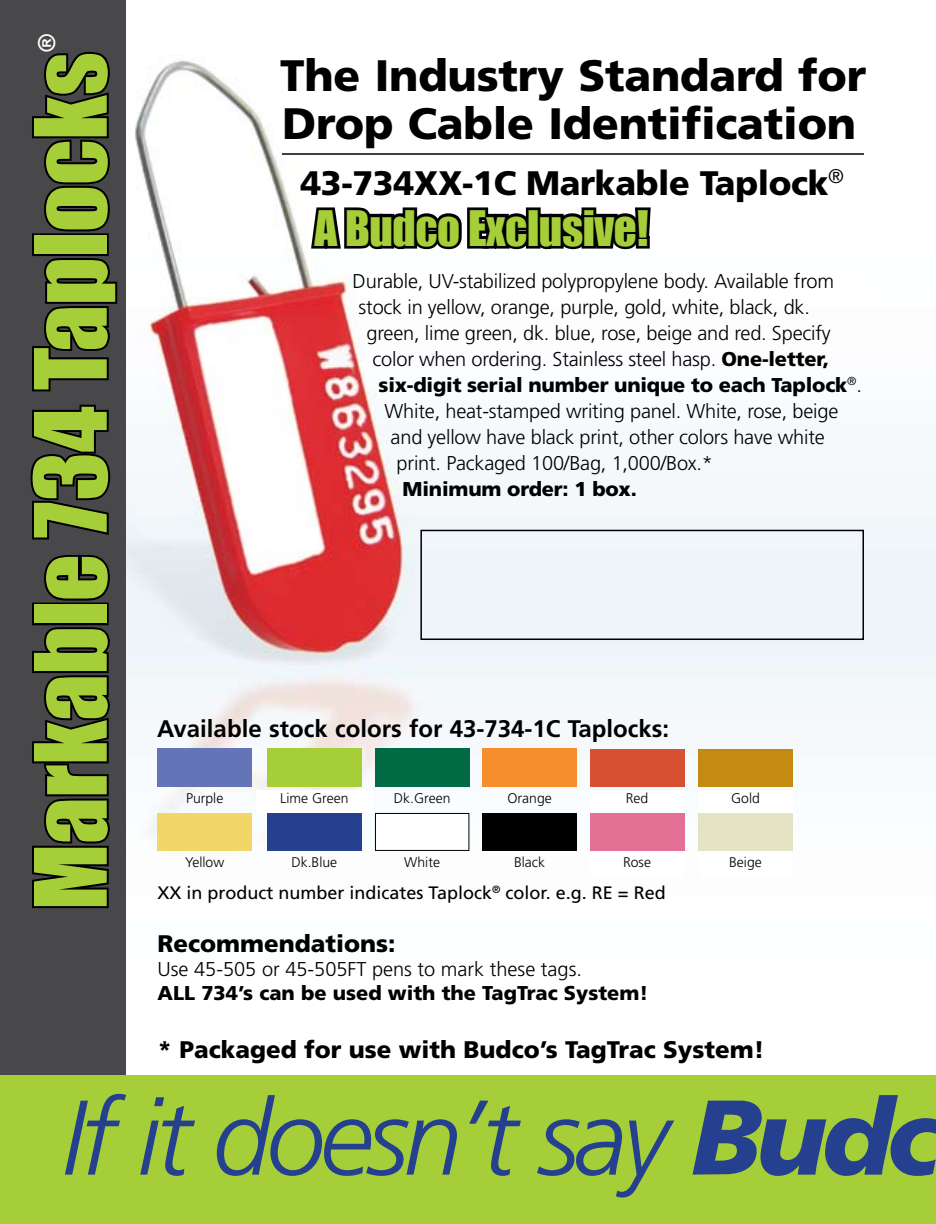
<style>
.page{position:relative;width:936px;height:1224px;background:#fff}
.page>*{position:absolute;margin:0;border:0;box-sizing:border-box;transform-origin:0 0}
.t1{font:italic 300 106px "Frutiger";letter-spacing:-.05em;color:#25408f}
.t2{font:92px "Impact";color:#a6ce39}
.t3{font:700 60px "Frutiger";color:#25408f}
.t4{font:45px "Impact";letter-spacing:-.01em;color:#a6ce39}
.t5{font:900 44px/48px "Frutiger";letter-spacing:-.005em;color:#000}
.t6{font:900 34px "Frutiger";letter-spacing:-.01em;color:#000}
.t7{font:900 24px "Frutiger";color:#000}
.t8{font:700 24px "Frutiger";color:#000}
.t9{font:23.4px "Impact";color:#fff}
.t10{font:300 20px "Frutiger";letter-spacing:-.01em;color:#000}
.t11{font:900 20px "Frutiger";letter-spacing:-.01em;color:#000}
.t12{font:18px "Frutiger";color:#000}
.t13{font:300 14px "Frutiger";color:#000}
.s1{font-weight:900}
.s2{font-weight:300}
</style>
<div class="page">
<img style="left:126px;top:60px;width:810px;height:1016px">
<div style="left:0;top:0;width:126px;height:1079px;background:#48484a"></div>
<svg style="left:308px;top:166px;width:346px;height:127px"></svg>
<div style="left:699px;top:790px;width:93px;height:24px;background:#fff"></div>
<div style="left:590px;top:790px;width:94px;height:24px;background:#fff"></div>
<div style="left:256px;top:790px;width:117px;height:24px;background:#fff"></div>
<div style="left:267px;top:749px;width:95px;height:38px;background:#a6ce39"></div>
<div style="left:590px;top:749px;width:94px;height:38px;background:#d85032"></div>
<div style="left:590px;top:855px;width:94px;height:23px;background:#fff"></div>
<div style="left:590px;top:813px;width:94px;height:38px;background:#e47096"></div>
<div style="left:698px;top:749px;width:95px;height:38px;background:#c48b12"></div>
<div style="left:375px;top:813px;width:94px;height:37px;background:#fff"></div>
<div style="left:375px;top:813px;width:94px;height:38px;border:1px solid #000"></div>
<div style="left:158px;top:813px;width:94px;height:38px;background:#f3d668"></div>
<div style="left:267px;top:813px;width:95px;height:38px;background:#25408f"></div>
<div style="left:483px;top:813px;width:94px;height:38px;background:#000"></div>
<div style="left:375px;top:749px;width:94px;height:38px;background:#006a44"></div>
<div style="left:158px;top:749px;width:94px;height:38px;background:#6374b7"></div>
<div style="left:482px;top:749px;width:95px;height:38px;background:#f78e2e"></div>
<div style="left:698px;top:813px;width:95px;height:38px;background:#e4e4c5"></div>
<div style="left:699px;top:855px;width:93px;height:23px;background:#fff"></div>
<div style="left:0;top:1076px;width:936px;height:148px;background:#a6ce39"></div>
<svg style="left:32px;top:625px;width:78px;height:283px"></svg>
<div style="left:32px;top:603px;width:77px;height:22px;border:4px solid #000"></div>
<svg style="left:42px;top:555px;width:68px;height:48px"></svg>
<svg style="left:30px;top:404px;width:81px;height:136px"></svg>
<svg style="left:32px;top:258px;width:86px;height:134px"></svg>
<div style="left:32px;top:233px;width:77px;height:23px;border:4px solid #000"></div>
<svg style="left:32px;top:52px;width:78px;height:182px"></svg>
<hr style="left:282px;top:153px;width:582px;height:2px;background:#000">
<div style="left:420px;top:530px;width:444px;height:110px;border:2px solid #000"></div>
<p class="t9" style="left:32px;top:52px;width:20px;rotate:-90deg">®</p>
<h2 class="t2" style="left:14px;top:910px;width:859px;rotate:-90deg">Markable 734 Taplocks</h2>
<h3 class="t5" style="left:280px;top:51px;width:588px">The Industry Standard for<br>Drop Cable Identification</h3>
<h3 class="t6" style="left:301px;top:162px;width:545px">43-734XX-1C Markable Taplock<sup>®</sup></h3>
<h3 class="t4" style="left:315px;top:200px;width:335px">A Budco Exclusive!</h3>
<p class="t10" style="left:353px;top:269px;width:483px">Durable, UV-stabilized polypropylene body. Available from</p>
<p class="t10" style="left:359px;top:295px;width:453px">stock in yellow, orange, purple, gold, white, black, dk.</p>
<p class="t10" style="left:367px;top:321px;width:466px">green, lime green, dk. blue, rose, beige and red. Specify</p>
<p class="t10" style="left:373px;top:347px;width:458px">color when ordering. Stainless steel hasp. <span class="s1">One-letter,</span></p>
<p class="t11" style="left:379px;top:373px;width:485px">six-digit serial number unique to each Taplock<sup>®</sup><span class="s2">.</span></p>
<p class="t10" style="left:385px;top:399px;width:455px">White, heat-stamped writing panel. White, rose, beige</p>
<p class="t10" style="left:391px;top:425px;width:436px">and yellow have black print, other colors have white</p>
<p class="t10" style="left:397px;top:451px;width:318px">print. Packaged 100/Bag, 1,000/Box.*</p>
<p class="t11" style="left:403px;top:477px;width:236px">Minimum order: 1 box.</p>
<p class="t8" style="left:157px;top:714px;width:514px">Available stock colors for 43-734-1C Taplocks:</p>
<p class="t13" style="left:186px;top:790px;width:39px">Purple</p>
<p class="t13" style="left:731px;top:790px;width:30px">Gold</p>
<p class="t13" style="left:280px;top:790px;width:70px">Lime Green</p>
<p class="t13" style="left:394px;top:790px;width:58px">Dk.Green</p>
<p class="t13" style="left:507px;top:790px;width:46px">Orange</p>
<p class="t13" style="left:626px;top:790px;width:24px">Red</p>
<p class="t13" style="left:185px;top:855px;width:41px">Yellow</p>
<p class="t13" style="left:291px;top:855px;width:47px">Dk.Blue</p>
<p class="t13" style="left:404px;top:855px;width:37px">White</p>
<p class="t13" style="left:514px;top:855px;width:33px">Black</p>
<p class="t13" style="left:623px;top:855px;width:30px">Rose</p>
<p class="t13" style="left:729px;top:855px;width:34px">Beige</p>
<p class="t12" style="left:158px;top:883px;width:510px">XX in product number indicates Taplock<sup>®</sup> color. e.g. RE = Red</p>
<p class="t7" style="left:158px;top:929px;width:240px">Recommendations:</p>
<p class="t10" style="left:158px;top:957px;width:426px">Use 45-505 or 45-505FT pens to mark these tags.</p>
<p class="t11" style="left:158px;top:981px;width:492px">ALL 734’s can be used with the TagTrac System!</p>
<p class="t7" style="left:158px;top:1035px;width:608px">* Packaged for use with Budco’s TagTrac System!</p>
<h1 class="t1" style="left:62px;top:1077px;width:880px">If it doesn’t say <span class="s1">Budc</span></h1>
<h3 class="t3" style="left:473px;top:1139px;width:428px">1-800-331-2246</h3>
</div>
